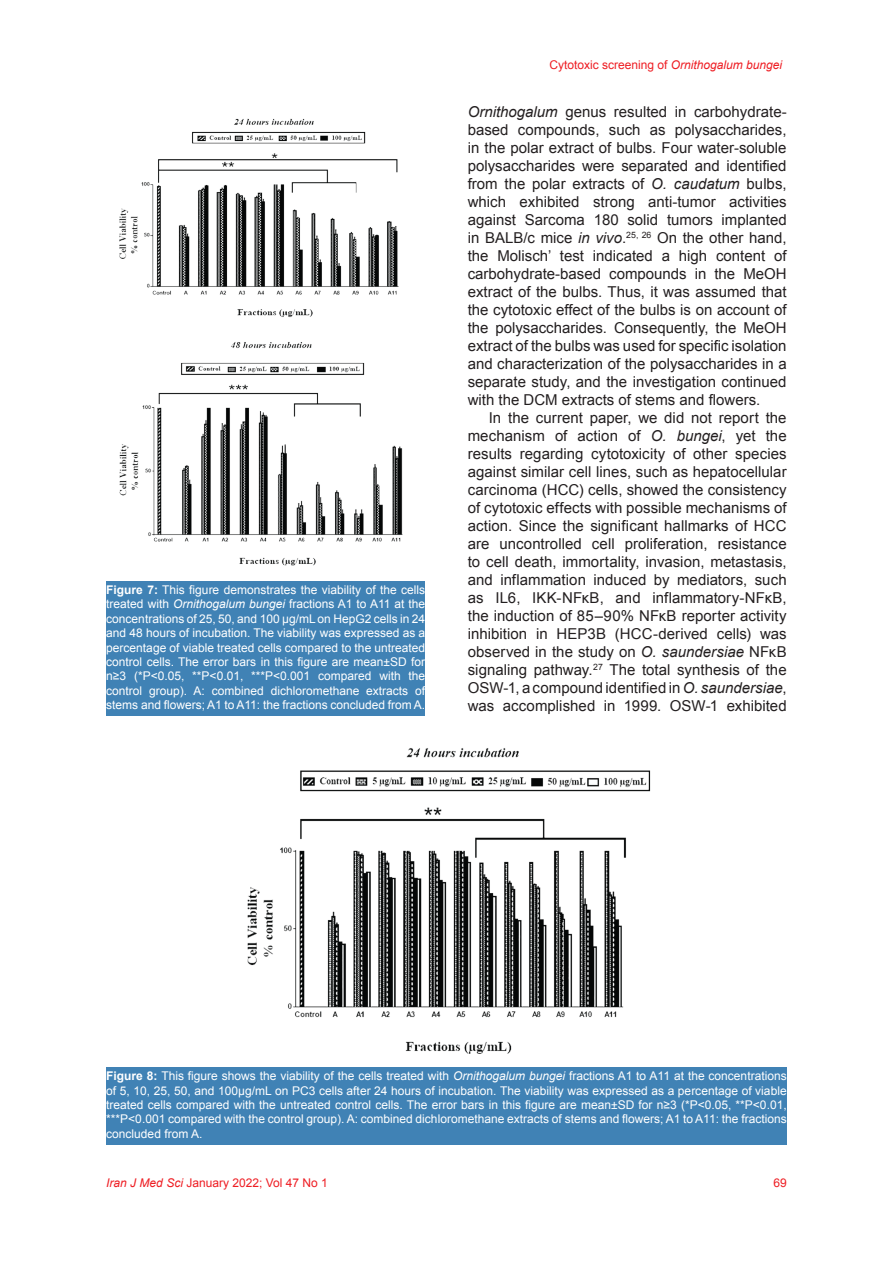
<style>
.page{position:relative;width:893px;height:1263px;background:#fff}
.page>*{position:absolute;margin:0;border:0;box-sizing:border-box;transform-origin:0 0}
.t1{font:15px/18px "Arial";color:#231f20;text-align:justify}
.t2{font:12px/14.4px "Arial";color:#fff;text-align:justify}
.t3{font:12px "Arial";color:#ee1d23}
.s1{font-weight:700}
.s2{font-style:italic}
</style>
<div class="page">
<img style="left:119px;top:118px;width:284px;height:448px">
<div style="left:106px;top:581px;width:319px;height:135px;background:#4082b5"></div>
<img style="left:247px;top:748px;width:404px;height:306px">
<div style="left:106px;top:1067px;width:681px;height:77px;background:#4082b5"></div>
<p class="t2" style="left:106px;top:583px;width:320px"><span class="s1">Figure 7:</span> This figure demonstrates the viability of the cells treated with <span class="s2">Ornithogalum bungei</span> fractions A1 to A11 at the concentrations of 25, 50, and 100 μg/mL on HepG2 cells in 24 and 48 hours of incubation. The viability was expressed as a percentage of viable treated cells compared to the untreated control cells. The error bars in this figure are mean±SD for n≥3 (*P&lt;0.05, **P&lt;0.01, ***P&lt;0.001 compared with the control group). A: combined dichloromethane extracts of stems and flowers; A1 to A11: the fractions concluded from A.</p>
<p class="t3" style="left:549px;top:57px;width:234px">Cytotoxic screening of <span class="s2">Ornithogalum bungei</span></p>
<p class="t1" style="left:468px;top:103px;width:320px"><span class="s2">Ornithogalum</span> genus resulted in carbohydrate&shy;based compounds, such as polysaccharides, in the polar extract of bulbs. Four water-soluble polysaccharides were separated and identified from the polar extracts of <span class="s2">O. caudatum</span> bulbs, which exhibited strong anti-tumor activities against Sarcoma 180 solid tumors implanted in BALB/c mice <span class="s2">in vivo</span>.<sup>25,</sup> <sup>26</sup> On the other hand, the Molisch’ test indicated a high content of carbohydrate-based compounds in the MeOH extract of the bulbs. Thus, it was assumed that the cytotoxic effect of the bulbs is on account of the polysaccharides. Consequently, the MeOH extract of the bulbs was used for specific isolation and characterization of the polysaccharides in a separate study, and the investigation continued with the DCM extracts of stems and flowers.</p>
<p class="t1" style="left:468px;top:409px;width:320px;text-indent:21px">In the current paper, we did not report the mechanism of action of <span class="s2">O. bungei</span>, yet the results regarding cytotoxicity of other species against similar cell lines, such as hepatocellular carcinoma (HCC) cells, showed the consistency of cytotoxic effects with possible mechanisms of action. Since the significant hallmarks of HCC are uncontrolled cell proliferation, resistance to cell death, immortality, invasion, metastasis, and inflammation induced by mediators, such as IL6, IKK-NFκB, and inflammatory-NFκB, the induction of 85–90% NFκB reporter activity inhibition in HEP3B (HCC-derived cells) was observed in the study on <span class="s2">O. saundersiae</span> NFκB signaling pathway.<sup>27</sup> The total synthesis of the OSW-1, a compound identified in <span class="s2">O. saundersiae</span>, was accomplished in 1999. OSW-1 exhibited</p>
<p class="t2" style="left:106px;top:1069px;width:682px"><span class="s1">Figure 8:</span> This figure shows the viability of the cells treated with <span class="s2">Ornithogalum bungei</span> fractions A1 to A11 at the concentrations of 5, 10, 25, 50, and 100μg/mL on PC3 cells after 24 hours of incubation. The viability was expressed as a percentage of viable treated cells compared with the untreated control cells. The error bars in this figure are mean±SD for n≥3 (*P&lt;0.05, **P&lt;0.01, ***P&lt;0.001 compared with the control group). A: combined dichloromethane extracts of stems and flowers; A1 to A11: the fractions concluded from A.</p>
<p class="t3" style="left:106px;top:1175px;width:223px"><span class="s2">Iran J Med Sci</span> January 2022; Vol 47 No 1</p>
<p class="t3" style="left:773px;top:1175px;width:15px">69</p>
</div>
